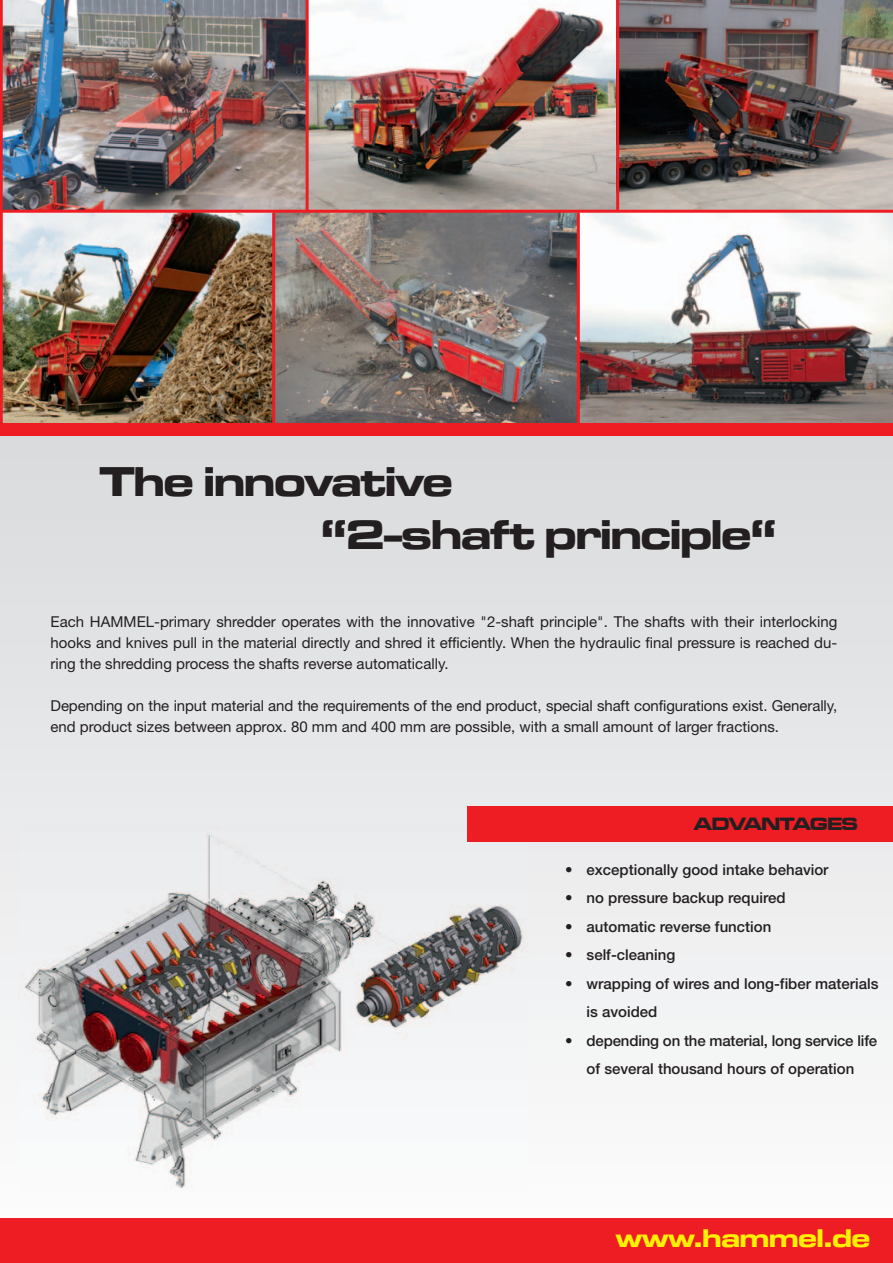
<style>
.page{position:relative;width:893px;height:1263px;background:#fff}
.page>*{position:absolute;margin:0;border:0;box-sizing:border-box;transform-origin:0 0}
.t1{font:43.05px/52.5px "Microgramma D Bold Exte";letter-spacing:-.02em;color:#231f20}
.t2{font:26.4px "Microgramma D Bold Exte";color:#fff101}
.t3{font:18.45px "Microgramma D Bold Exte";letter-spacing:-.02em;color:#231f20}
.t4{font:15px/21px "Helvetica Neue";color:#231f20;text-align:justify}
.t5{font:500 15px/28.5px "Helvetica Neue";color:#231f20}
</style>
<div class="page">
<div style="left:0;top:431px;width:893px;height:832px;background:linear-gradient(to bottom,#d9dadc,#fefefe)"></div>
<img style="left:3px;top:213px;width:269px;height:210px">
<img style="left:275px;top:213px;width:302px;height:210px">
<img style="left:580px;top:213px;width:313px;height:210px">
<div style="left:0;top:1218px;width:893px;height:45px;background:#ee1d23"></div>
<img style="left:18px;top:825px;width:510px;height:368px">
<img style="left:183px;top:907px;width:95px;height:48px">
<div style="left:467px;top:806px;width:426px;height:36px;background:#ee1d23"></div>
<img style="left:3px;top:0;width:303px;height:210px">
<img style="left:309px;top:0;width:307px;height:210px">
<img style="left:619px;top:0;width:274px;height:210px">
<hr style="left:306px;top:0;width:3px;height:212px;background:#ee1d23">
<hr style="left:616px;top:0;width:3px;height:212px;background:#ee1d23">
<hr style="left:0;top:210px;width:893px;height:3px;background:#ee1d23">
<div style="left:0;top:423px;width:893px;height:13px;background:#ee1d23"></div>
<hr style="left:272px;top:213px;width:3px;height:215px;background:#ee1d23">
<hr style="left:577px;top:213px;width:3px;height:215px;background:#ee1d23">
<hr style="left:0;top:0;width:3px;height:431px;background:#ee1d23">
<h1 class="t1" style="left:321px;top:457px;width:457px;text-indent:-221px">The innovative<br>“2-shaft principle“</h1>
<p class="t4" style="left:51px;top:613px;width:788px">Each HAMMEL-primary shredder operates with the innovative "2-shaft principle". The shafts with their interlocking hooks and knives pull in the material directly and shred it efficiently. When the hydraulic final pressure is reached du&shy;ring the shredding process the shafts reverse automatically.</p>
<p class="t4" style="left:51px;top:697px;width:788px">Depending on the input material and the requirements of the end product, special shaft configurations exist. Generally, end product sizes between approx. 80 mm and 400 mm are possible, with a small amount of larger fractions.</p>
<p class="t3" style="left:694px;top:813px;width:165px">ADVANTAGES</p>
<p class="t5" style="left:565px;top:857px;width:265px">• exceptionally good intake behavior</p>
<p class="t5" style="left:565px;top:885px;width:222px">• no pressure backup required</p>
<p class="t5" style="left:565px;top:914px;width:208px">• automatic reverse function</p>
<p class="t5" style="left:565px;top:942px;width:111px">• self-cleaning</p>
<p class="t5" style="left:587px;top:971px;width:294px;text-indent:-21px">• wrapping of wires and long-fiber materials is avoided</p>
<p class="t5" style="left:565px;top:1028px;width:313px;text-align:center">• depending on the material, long service life of several thousand hours of operation</p>
<h2 class="t2" style="left:616px;top:1222px;width:256px">www.hammel.de</h2>
</div>
